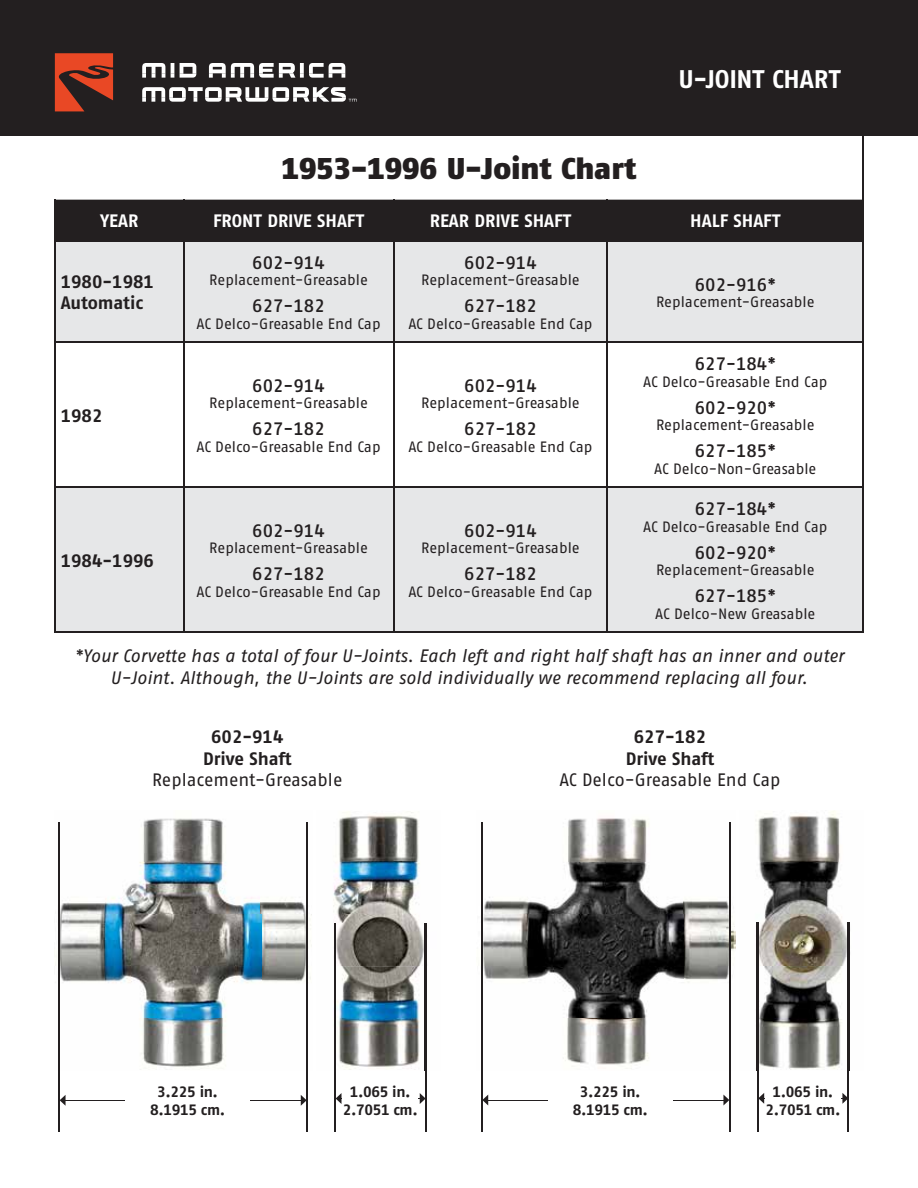
<style>
.page{position:relative;width:918px;height:1188px;background:#fff}
.page>*{position:absolute;margin:0;border:0;box-sizing:border-box;transform-origin:0 0}
.t1{font:30px "Fago No Black Tf";color:#231f20}
.t2{font:25.5px "Fago No Bold Tf";letter-spacing:-.005em;color:#fff}
.t3{font:italic 18px/21.6px "Fago No Regular Tf";color:#231f20;text-align:center}
.t4{font:18px "Fago No Med Tf";color:#231f20}
.t5{font:18px/21.6px "Fago No Bold Tf";color:#231f20;text-align:center}
.t6{font:18px "Fago No Regular Tf";letter-spacing:-.005em;color:#231f20}
.t7{font:18px "Fago No Bold Tf";color:#fff}
.t8{font:15px "Fago No Regular Tf";letter-spacing:-.005em;color:#231f20}
.t9{font:15px/18px "Fago No Bold Tf";letter-spacing:-.025em;color:#231f20;text-align:center}
</style>
<div class="page">
<div style="left:0;top:0;width:918px;height:136px;background:#231f20"></div>
<svg style="left:142px;top:63px;width:203px;height:15px"></svg>
<svg style="left:55px;top:53px;width:58px;height:58px"></svg>
<svg style="left:142px;top:87px;width:215px;height:15px"></svg>
<div style="left:56px;top:200px;width:806px;height:40px;background:#231f20"></div>
<svg style="left:56px;top:242px;width:806px;height:389px;fill:#e6e7e8"></svg>
<div style="left:55px;top:342px;width:129px;height:145px;background:#fff"></div>
<hr style="left:862px;top:136px;width:2px;height:64px;background:#231f20">
<hr style="left:54px;top:200px;width:2px;height:40px;background:#231f20">
<hr style="left:183px;top:200px;width:1px;height:40px;background:#231f20">
<hr style="left:393px;top:200px;width:1px;height:40px;background:#231f20">
<hr style="left:607px;top:200px;width:1px;height:40px;background:#231f20">
<hr style="left:862px;top:200px;width:2px;height:40px;background:#231f20">
<hr style="left:54px;top:240px;width:130px;height:2px;background:#231f20">
<hr style="left:54px;top:242px;width:2px;height:100px;background:#231f20">
<hr style="left:184px;top:240px;width:210px;height:2px;background:#231f20">
<hr style="left:183px;top:242px;width:1px;height:100px;background:#231f20">
<hr style="left:394px;top:240px;width:213px;height:2px;background:#231f20">
<hr style="left:393px;top:242px;width:1px;height:100px;background:#231f20">
<hr style="left:607px;top:240px;width:257px;height:2px;background:#231f20">
<hr style="left:607px;top:242px;width:1px;height:100px;background:#231f20">
<hr style="left:862px;top:242px;width:2px;height:100px;background:#231f20">
<hr style="left:54px;top:342px;width:130px;height:1px;background:#231f20">
<hr style="left:54px;top:343px;width:2px;height:143px;background:#231f20">
<hr style="left:184px;top:342px;width:210px;height:1px;background:#231f20">
<hr style="left:183px;top:343px;width:1px;height:143px;background:#231f20">
<hr style="left:394px;top:342px;width:213px;height:1px;background:#231f20">
<hr style="left:393px;top:343px;width:1px;height:143px;background:#231f20">
<hr style="left:607px;top:342px;width:257px;height:1px;background:#231f20">
<hr style="left:607px;top:343px;width:1px;height:143px;background:#231f20">
<hr style="left:862px;top:343px;width:2px;height:143px;background:#231f20">
<hr style="left:54px;top:486px;width:130px;height:2px;background:#231f20">
<hr style="left:54px;top:488px;width:2px;height:143px;background:#231f20">
<hr style="left:184px;top:486px;width:210px;height:2px;background:#231f20">
<hr style="left:183px;top:488px;width:1px;height:143px;background:#231f20">
<hr style="left:394px;top:486px;width:213px;height:2px;background:#231f20">
<hr style="left:393px;top:488px;width:1px;height:143px;background:#231f20">
<hr style="left:607px;top:486px;width:257px;height:2px;background:#231f20">
<hr style="left:607px;top:488px;width:1px;height:143px;background:#231f20">
<hr style="left:862px;top:488px;width:2px;height:143px;background:#231f20">
<hr style="left:54px;top:631px;width:130px;height:2px;background:#231f20">
<hr style="left:184px;top:631px;width:210px;height:2px;background:#231f20">
<hr style="left:394px;top:631px;width:213px;height:2px;background:#231f20">
<hr style="left:607px;top:631px;width:257px;height:2px;background:#231f20">
<hr style="left:334px;top:923px;width:2px;height:209px;background:#231f20">
<hr style="left:425px;top:923px;width:1px;height:209px;background:#231f20">
<hr style="left:341px;top:1098px;width:80px;height:1px;background:#231f20">
<svg style="left:336px;top:1093px;width:6px;height:11px"></svg>
<svg style="left:420px;top:1093px;width:5px;height:11px"></svg>
<div style="left:343px;top:1082px;width:75px;height:36px;background:#fff"></div>
<img style="left:55px;top:818px;width:257px;height:252px">
<hr style="left:58px;top:823px;width:2px;height:309px;background:#231f20">
<hr style="left:307px;top:823px;width:1px;height:309px;background:#231f20">
<hr style="left:65px;top:1100px;width:237px;height:1px;background:#231f20">
<svg style="left:60px;top:1095px;width:6px;height:11px"></svg>
<svg style="left:301px;top:1095px;width:6px;height:11px"></svg>
<div style="left:126px;top:1082px;width:124px;height:37px;background:#fff"></div>
<img style="left:333px;top:811px;width:94px;height:259px">
<img style="left:334px;top:923px;width:2px;height:147px">
<img style="left:425px;top:923px;width:1px;height:147px">
<hr style="left:757px;top:923px;width:1px;height:209px;background:#231f20">
<hr style="left:848px;top:923px;width:1px;height:209px;background:#231f20">
<hr style="left:763px;top:1098px;width:80px;height:1px;background:#231f20">
<svg style="left:758px;top:1093px;width:6px;height:11px"></svg>
<svg style="left:842px;top:1093px;width:6px;height:11px"></svg>
<div style="left:765px;top:1082px;width:76px;height:36px;background:#fff"></div>
<img style="left:482px;top:818px;width:253px;height:252px">
<hr style="left:481px;top:822px;width:1px;height:310px;background:#231f20">
<hr style="left:729px;top:822px;width:2px;height:310px;background:#231f20">
<hr style="left:487px;top:1100px;width:237px;height:1px;background:#231f20">
<svg style="left:482px;top:1095px;width:6px;height:11px"></svg>
<svg style="left:723px;top:1095px;width:6px;height:11px"></svg>
<div style="left:548px;top:1082px;width:124px;height:36px;background:#fff"></div>
<img style="left:755px;top:811px;width:95px;height:259px">
<img style="left:757px;top:923px;width:1px;height:147px">
<img style="left:848px;top:923px;width:1px;height:147px">
<h1 class="t1" style="left:282px;top:151px;width:356px">1953-1996 U-Joint Chart</h1>
<h2 class="t2" style="left:678px;top:64px;width:163px">U-JOINT CHART</h2>
<p class="t7" style="left:100px;top:211px;width:40px">YEAR</p>
<p class="t7" style="left:213px;top:211px;width:152px">FRONT DRIvE SHAFT</p>
<p class="t7" style="left:430px;top:211px;width:143px">REAR DRIvE SHAFT</p>
<p class="t7" style="left:690px;top:211px;width:92px">HAlF SHAFT</p>
<p class="t5" style="left:61px;top:271px;width:95px;text-align:left">1980-1981<br>Automatic</p>
<p class="t5" style="left:61px;top:404px;width:43px">1982</p>
<p class="t4" style="left:252px;top:252px;width:74px">602-914</p>
<p class="t8" style="left:209px;top:272px;width:160px">Replacement-Greasable</p>
<p class="t4" style="left:252px;top:296px;width:74px">627-182</p>
<p class="t8" style="left:196px;top:315px;width:186px">AC Delco-Greasable End Cap</p>
<p class="t4" style="left:252px;top:375px;width:74px">602-914</p>
<p class="t8" style="left:209px;top:395px;width:160px">Replacement-Greasable</p>
<p class="t4" style="left:252px;top:419px;width:74px">627-182</p>
<p class="t8" style="left:196px;top:438px;width:186px">AC Delco-Greasable End Cap</p>
<p class="t4" style="left:464px;top:252px;width:74px">602-914</p>
<p class="t8" style="left:421px;top:272px;width:160px">Replacement-Greasable</p>
<p class="t4" style="left:464px;top:296px;width:74px">627-182</p>
<p class="t8" style="left:408px;top:315px;width:186px">AC Delco-Greasable End Cap</p>
<p class="t4" style="left:464px;top:375px;width:74px">602-914</p>
<p class="t8" style="left:421px;top:395px;width:160px">Replacement-Greasable</p>
<p class="t4" style="left:464px;top:419px;width:74px">627-182</p>
<p class="t8" style="left:408px;top:438px;width:186px">AC Delco-Greasable End Cap</p>
<p class="t4" style="left:695px;top:274px;width:83px">602-916*</p>
<p class="t8" style="left:656px;top:293px;width:160px">Replacement-Greasable</p>
<p class="t4" style="left:695px;top:354px;width:83px">627-184*</p>
<p class="t8" style="left:643px;top:373px;width:186px">AC Delco-Greasable End Cap</p>
<p class="t4" style="left:695px;top:397px;width:83px">602-920*</p>
<p class="t8" style="left:656px;top:416px;width:160px">Replacement-Greasable</p>
<p class="t4" style="left:695px;top:441px;width:83px">627-185*</p>
<p class="t8" style="left:654px;top:460px;width:164px">AC Delco-Non-Greasable</p>
<p class="t4" style="left:695px;top:498px;width:83px">627-184*</p>
<p class="t8" style="left:643px;top:518px;width:186px">AC Delco-Greasable End Cap</p>
<p class="t4" style="left:695px;top:542px;width:83px">602-920*</p>
<p class="t8" style="left:656px;top:561px;width:160px">Replacement-Greasable</p>
<p class="t4" style="left:695px;top:585px;width:83px">627-185*</p>
<p class="t8" style="left:655px;top:605px;width:162px">AC Delco-New Greasable</p>
<p class="t3" style="left:74px;top:645px;width:772px">*Your Corvette has a total of four U-Joints. Each left and right half shaft has an inner and outer<br>U-Joint. Although, the U-Joints are sold individually we recommend replacing all four.</p>
<p class="t4" style="left:252px;top:520px;width:74px">602-914</p>
<p class="t8" style="left:209px;top:540px;width:160px">Replacement-Greasable</p>
<p class="t4" style="left:252px;top:564px;width:74px">627-182</p>
<p class="t8" style="left:196px;top:583px;width:186px">AC Delco-Greasable End Cap</p>
<p class="t4" style="left:464px;top:520px;width:74px">602-914</p>
<p class="t8" style="left:421px;top:540px;width:160px">Replacement-Greasable</p>
<p class="t4" style="left:464px;top:564px;width:74px">627-182</p>
<p class="t8" style="left:408px;top:583px;width:186px">AC Delco-Greasable End Cap</p>
<p class="t5" style="left:61px;top:549px;width:95px">1984-1996</p>
<p class="t5" style="left:203px;top:726px;width:90px">602-914<br>Drive Shaft</p>
<p class="t6" style="left:152px;top:770px;width:192px">Replacement-Greasable</p>
<p class="t5" style="left:626px;top:726px;width:90px">627-182<br>Drive Shaft</p>
<p class="t6" style="left:559px;top:770px;width:223px">AC Delco-Greasable End Cap</p>
<p class="t9" style="left:150px;top:1083px;width:77px">3.225 in.<br>8.1915 cm.</p>
<p class="t9" style="left:765px;top:1083px;width:77px">1.065 in.<br>2.7051 cm.</p>
<p class="t9" style="left:573px;top:1083px;width:77px">3.225 in.<br>8.1915 cm.</p>
<p class="t9" style="left:343px;top:1083px;width:77px">1.065 in.<br>2.7051 cm.</p>
</div>
